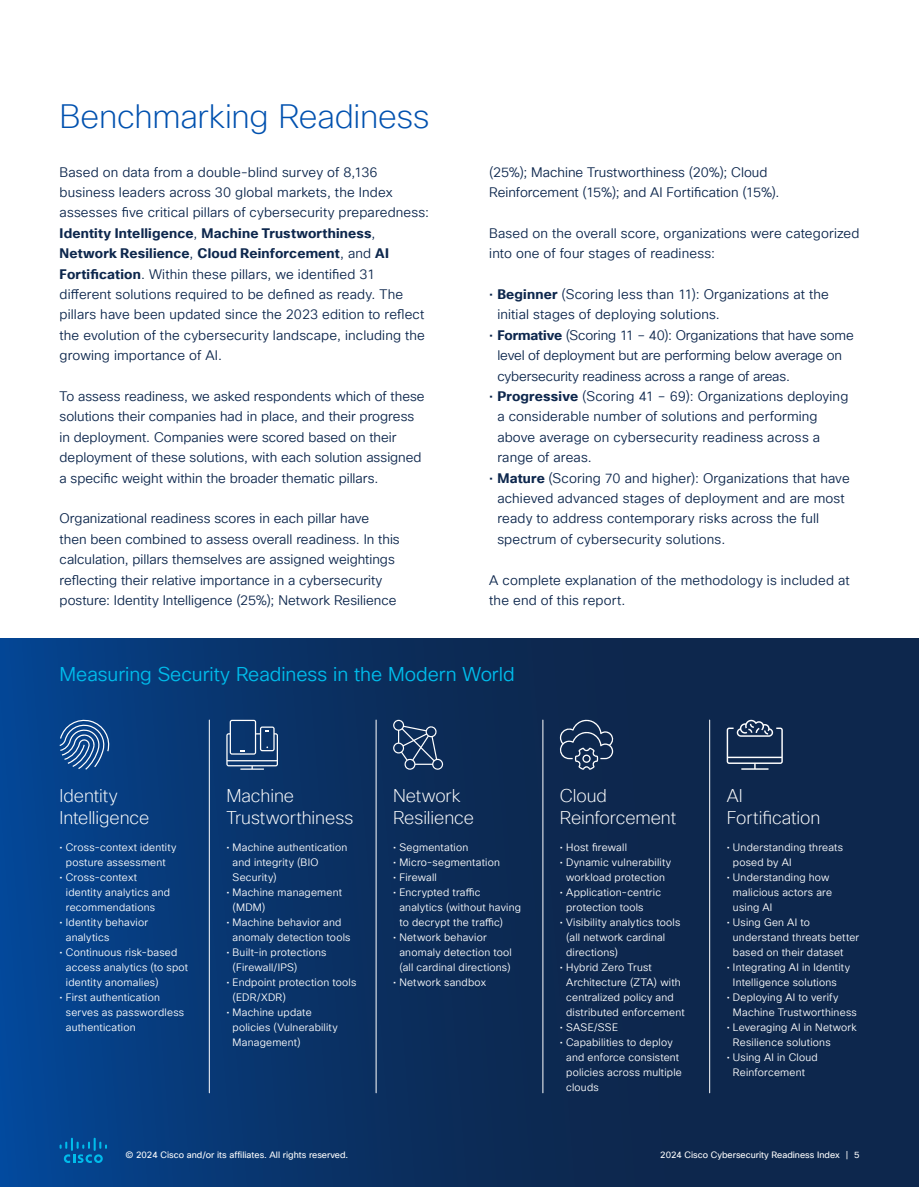
<style>
.page{position:relative;width:919px;height:1187px;background:#fff}
.page>*{position:absolute;margin:0;border:0;box-sizing:border-box;transform-origin:0 0}
.t1{font:200 33px "Cisco Sans TT";letter-spacing:-.01em;color:#0051af}
.t2{font:19.5px "Cisco Sans TT Light";color:#00bceb}
.t3{font:200 18px/22.5px "Cisco Sans TT";letter-spacing:-.005em;color:#fff}
.t4{font:13.5px/20.4px "Cisco Sans TT Light";letter-spacing:.005em;color:#0d274d}
.t5{font:700 13.5px/20.4px "Cisco Sans TT";letter-spacing:.015em;color:#0d274d}
.t6{font:10.5px/15px "Cisco Sans TT Light";letter-spacing:.02em;color:#fff}
.t7{font:9px "Cisco Sans TT";color:#fff}
.s1{font-family:"Cisco Sans TT Light";font-weight:400}
.s2{font-family:"Cisco Sans TT";font-weight:700}
</style>
<div class="page">
<svg style="left:0;top:638px;width:918px;height:548px;background:#0a2f61"></svg>
<svg style="left:393px;top:719px;width:50px;height:51px;background:#314d72"></svg>
<svg style="left:60px;top:717px;width:52px;height:52px;background:#34639c"></svg>
<svg style="left:226px;top:719px;width:52px;height:50px;background:#365986"></svg>
<svg style="left:726px;top:719px;width:56px;height:50px;background:#334969"></svg>
<svg style="left:558px;top:718px;width:56px;height:51px;background:#2c4365"></svg>
<hr style="left:709px;top:720px;width:1px;height:372px;background:#fff">
<hr style="left:542px;top:720px;width:1px;height:372px;background:#fff">
<hr style="left:376px;top:720px;width:1px;height:372px;background:#fff">
<hr style="left:209px;top:720px;width:1px;height:372px;background:#fff">
<svg style="left:60px;top:1137px;width:47px;height:25px"></svg>
<h1 class="t1" style="left:60px;top:95px;width:371px">Benchmarking Readiness</h1>
<p class="t4" style="left:60px;top:162px;width:371px">Based on data from a double-blind survey of 8,136 business leaders across 30 global markets, the Index assesses five critical pillars of cybersecurity preparedness:</p>
<p class="t5" style="left:60px;top:223px;width:331px">Identity Intelligence<span class="s1">,</span> Machine Trustworthiness<span class="s1">,<br></span>Network Resilience<span class="s1">,</span> Cloud Reinforcement<span class="s1">, and</span> AI</p>
<p class="t4" style="left:60px;top:264px;width:367px"><span class="s2">Fortification</span>. Within these pillars, we identified 31 different solutions required to be defined as ready. The pillars have been updated since the 2023 edition to reflect the evolution of the cybersecurity landscape, including the growing importance of AI.</p>
<p class="t4" style="left:60px;top:386px;width:366px">To assess readiness, we asked respondents which of these solutions their companies had in place, and their progress in deployment. Companies were scored based on their deployment of these solutions, with each solution assigned a specific weight within the broader thematic pillars.</p>
<p class="t4" style="left:60px;top:509px;width:342px">Organizational readiness scores in each pillar have<br>then been combined to assess overall readiness. In this calculation, pillars themselves are assigned weightings reflecting their relative importance in a cybersecurity posture: Identity Intelligence (25%); Network Resilience</p>
<p class="t4" style="left:489px;top:162px;width:292px">(25%); Machine Trustworthiness (20%); Cloud<br>Reinforcement (15%); and AI Fortification (15%).</p>
<p class="t4" style="left:489px;top:223px;width:371px">Based on the overall score, organizations were categorized into one of four stages of readiness:</p>
<p class="t4" style="left:497px;top:284px;width:333px;text-indent:-8px">• <span class="s2">Beginner</span> (Scoring less than 11): Organizations at the initial stages of deploying solutions.</p>
<p class="t4" style="left:497px;top:325px;width:358px;text-indent:-8px">• <span class="s2">Formative</span> (Scoring 11 – 40): Organizations that have some level of deployment but are performing below average on cybersecurity readiness across a range of areas.</p>
<p class="t4" style="left:497px;top:386px;width:352px;text-indent:-8px">• <span class="s2">Progressive</span> (Scoring 41 – 69): Organizations deploying a considerable number of solutions and performing above average on cybersecurity readiness across a range of areas.</p>
<p class="t4" style="left:497px;top:468px;width:354px;text-indent:-8px">• <span class="s2">Mature</span> (Scoring 70 and higher): Organizations that have achieved advanced stages of deployment and are most ready to address contemporary risks across the full spectrum of cybersecurity solutions.</p>
<p class="t4" style="left:489px;top:570px;width:362px">A complete explanation of the methodology is included at the end of this report.</p>
<h2 class="t2" style="left:60px;top:661px;width:456px">Measuring Security Readiness in the Modern World</h2>
<h3 class="t3" style="left:60px;top:784px;width:91px">Identity<br>Intelligence</h3>
<p class="t6" style="left:60px;top:840px;width:118px;text-align:center">• Cross-context identity posture assessment</p>
<p class="t6" style="left:66px;top:870px;width:106px;text-indent:-6px">• Cross-context identity analytics and recommendations</p>
<p class="t6" style="left:66px;top:915px;width:84px;text-indent:-6px">• Identity behavior analytics</p>
<p class="t6" style="left:66px;top:945px;width:124px;text-indent:-6px">• Continuous risk-based access analytics (to spot identity anomalies)</p>
<p class="t6" style="left:66px;top:990px;width:120px;text-indent:-6px">• First authentication serves as passwordless authentication</p>
<h3 class="t3" style="left:226px;top:784px;width:129px">Machine<br>Trustworthiness</h3>
<p class="t6" style="left:232px;top:840px;width:116px;text-indent:-6px">• Machine authentication and integrity (BIO<br>Security)</p>
<p class="t6" style="left:232px;top:885px;width:111px;text-indent:-6px">• Machine management (MDM)</p>
<p class="t6" style="left:232px;top:915px;width:119px;text-indent:-6px">• Machine behavior and anomaly detection tools</p>
<p class="t6" style="left:232px;top:945px;width:95px;text-indent:-6px">• Built-in protections (Firewall/IPS)</p>
<p class="t6" style="left:232px;top:975px;width:125px;text-indent:-6px">• Endpoint protection tools (EDR/XDR)</p>
<p class="t6" style="left:232px;top:1005px;width:107px;text-indent:-6px">• Machine update policies (Vulnerability<br>Management)</p>
<h3 class="t3" style="left:393px;top:784px;width:83px">Network<br>Resilience</h3>
<p class="t6" style="left:393px;top:840px;width:77px">• Segmentation</p>
<p class="t6" style="left:393px;top:855px;width:108px">• Micro-segmentation</p>
<p class="t6" style="left:393px;top:870px;width:45px">• Firewall</p>
<p class="t6" style="left:399px;top:885px;width:123px;text-indent:-6px">• Encrypted traffic analytics (without having to decrypt the traffic)</p>
<p class="t6" style="left:399px;top:930px;width:114px;text-indent:-6px">• Network behavior anomaly detection tool (all cardinal directions)</p>
<p class="t6" style="left:393px;top:975px;width:94px">• Network sandbox</p>
<h3 class="t3" style="left:560px;top:784px;width:118px">Cloud<br>Reinforcement</h3>
<p class="t6" style="left:560px;top:840px;width:69px">• Host firewall</p>
<p class="t6" style="left:560px;top:855px;width:113px;text-align:center">• Dynamic vulnerability workload protection</p>
<p class="t6" style="left:566px;top:885px;width:96px;text-indent:-6px">• Application-centric protection tools</p>
<p class="t6" style="left:566px;top:915px;width:116px;text-indent:-6px">• Visibility analytics tools (all network cardinal directions)</p>
<p class="t6" style="left:566px;top:960px;width:120px;text-indent:-6px">• Hybrid Zero Trust<br>Architecture (ZTA) with centralized policy and distributed enforcement</p>
<p class="t6" style="left:560px;top:1020px;width:60px">• SASE/SSE</p>
<p class="t6" style="left:566px;top:1035px;width:117px;text-indent:-6px">• Capabilities to deploy and enforce consistent policies across multiple clouds</p>
<h3 class="t3" style="left:726px;top:784px;width:95px">AI<br>Fortification</h3>
<p class="t6" style="left:733px;top:840px;width:112px;text-indent:-6px">• Understanding threats posed by AI</p>
<p class="t6" style="left:733px;top:870px;width:101px;text-indent:-6px">• Understanding how malicious actors are using AI</p>
<p class="t6" style="left:733px;top:915px;width:128px;text-indent:-6px">• Using Gen AI to understand threats better based on their dataset</p>
<p class="t6" style="left:733px;top:960px;width:118px;text-indent:-6px">• Integrating AI in Identity<br>Intelligence solutions</p>
<p class="t6" style="left:733px;top:990px;width:125px;text-indent:-6px">• Deploying AI to verify<br>Machine Trustworthiness</p>
<p class="t6" style="left:733px;top:1020px;width:125px;text-indent:-6px">• Leveraging AI in Network<br>Resilience solutions</p>
<p class="t6" style="left:733px;top:1050px;width:86px;text-indent:-6px">• Using AI in Cloud<br>Reinforcement</p>
<p class="t7" style="left:125px;top:1149px;width:224px">© 2024 Cisco and/or its affiliates. All rights reserved.</p>
<p class="t7" style="left:660px;top:1149px;width:201px">2024 Cisco Cybersecurity Readiness Index | 5</p>
</div>
